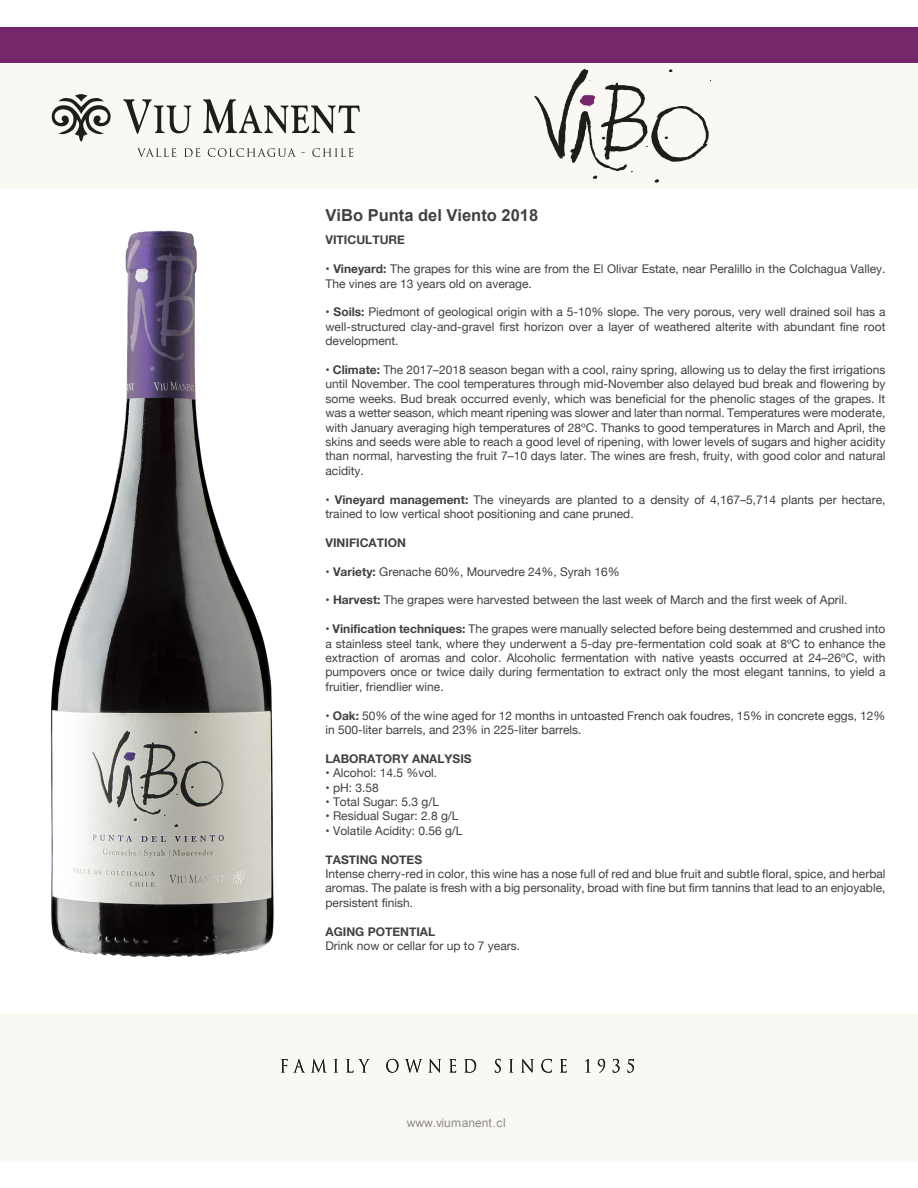
<style>
.page{position:relative;width:918px;height:1188px;background:#fff}
.page>*{position:absolute;margin:0;border:0;box-sizing:border-box;transform-origin:0 0}
.t1{font:700 16.5px "Arial";color:#424041}
.t2{font:12px/14.4px "Helvetica Neue";color:#423f40;text-align:justify}
.t3{font:700 12px "Helvetica Neue";color:#423f40}
.t4{font:12px "Arial";color:#8f8b8e}
.s1{font-weight:700}
</style>
<div class="page">
<div style="left:0;top:64px;width:918px;height:125px;background:#f9f8f2"></div>
<svg style="left:51px;top:94px;width:60px;height:48px"></svg>
<svg style="left:123px;top:99px;width:68px;height:35px"></svg>
<svg style="left:203px;top:99px;width:157px;height:34px"></svg>
<svg style="left:137px;top:148px;width:39px;height:9px"></svg>
<svg style="left:184px;top:148px;width:16px;height:9px"></svg>
<svg style="left:208px;top:148px;width:88px;height:9px"></svg>
<svg style="left:312px;top:148px;width:41px;height:9px"></svg>
<div style="left:1px;top:27px;width:917px;height:36px;background:#75276c"></div>
<svg style="left:534px;top:69px;width:177px;height:114px"></svg>
<div style="left:0;top:1013px;width:918px;height:148px;background:#f9f8f2"></div>
<svg style="left:281px;top:1059px;width:23px;height:13px"></svg>
<svg style="left:312px;top:1059px;width:14px;height:13px"></svg>
<svg style="left:334px;top:1059px;width:4px;height:13px"></svg>
<svg style="left:346px;top:1059px;width:24px;height:14px"></svg>
<svg style="left:386px;top:1059px;width:12px;height:14px"></svg>
<svg style="left:405px;top:1059px;width:17px;height:14px"></svg>
<svg style="left:429px;top:1059px;width:12px;height:14px"></svg>
<svg style="left:449px;top:1059px;width:7px;height:14px"></svg>
<svg style="left:464px;top:1059px;width:12px;height:14px"></svg>
<svg style="left:495px;top:1059px;width:6px;height:14px"></svg>
<svg style="left:509px;top:1059px;width:4px;height:13px"></svg>
<svg style="left:521px;top:1059px;width:13px;height:14px"></svg>
<svg style="left:541px;top:1059px;width:11px;height:14px"></svg>
<svg style="left:560px;top:1059px;width:7px;height:14px"></svg>
<svg style="left:585px;top:1059px;width:4px;height:13px"></svg>
<svg style="left:598px;top:1059px;width:7px;height:14px"></svg>
<svg style="left:613px;top:1059px;width:7px;height:14px"></svg>
<svg style="left:628px;top:1059px;width:6px;height:14px"></svg>
<img style="left:50px;top:230px;width:224px;height:727px">
<h1 class="t1" style="left:326px;top:204px;width:214px">ViBo Punta del Viento 2018</h1>
<p class="t3" style="left:326px;top:231px;width:81px">VITICULTURE</p>
<p class="t2" style="left:326px;top:262px;width:562px"><span class="s1">• Vineyard:</span> The grapes for this wine are from the El Olivar Estate, near Peralillo in the Colchagua Valley.<br>The vines are 13 years old on average.</p>
<p class="t2" style="left:326px;top:306px;width:562px"><span class="s1">• Soils:</span> Piedmont of geological origin with a 5-10% slope. The very porous, very well drained soil has a well-structured clay-and-gravel first horizon over a layer of weathered alterite with abundant fine root development.</p>
<p class="t2" style="left:326px;top:363px;width:562px"><span class="s1">• Climate:</span> The 2017–2018 season began with a cool, rainy spring, allowing us to delay the first irrigations until November. The cool temperatures through mid-November also delayed bud break and flowering by some weeks. Bud break occurred evenly, which was beneficial for the phenolic stages of the grapes. It was a wetter season, which meant ripening was slower and later than normal. Temperatures were moderate, with January averaging high temperatures of 28ºC. Thanks to good temperatures in March and April, the skins and seeds were able to reach a good level of ripening, with lower levels of sugars and higher acidity than normal, harvesting the fruit 7–10 days later. The wines are fresh, fruity, with good color and natural acidity.</p>
<p class="t2" style="left:326px;top:493px;width:562px"><span class="s1">• Vineyard management:</span> The vineyards are planted to a density of 4,167–5,714 plants per hectare, trained to low vertical shoot positioning and cane pruned.</p>
<p class="t3" style="left:326px;top:533px;width:82px">VINIFICATION</p>
<p class="t2" style="left:326px;top:565px;width:296px"><span class="s1">• Variety:</span> Grenache 60%, Mourvedre 24%, Syrah 16%</p>
<p class="t2" style="left:326px;top:594px;width:524px"><span class="s1">• Harvest:</span> The grapes were harvested between the last week of March and the first week of April.</p>
<p class="t2" style="left:326px;top:622px;width:562px"><span class="s1">• Vinification techniques:</span> The grapes were manually selected before being destemmed and crushed into a stainless steel tank, where they underwent a 5-day pre-fermentation cold soak at 8ºC to enhance the extraction of aromas and color. Alcoholic fermentation with native yeasts occurred at 24–26ºC, with pumpovers once or twice daily during fermentation to extract only the most elegant tannins, to yield a fruitier, friendlier wine.</p>
<p class="t2" style="left:326px;top:709px;width:561px"><span class="s1">• Oak:</span> 50% of the wine aged for 12 months in untoasted French oak foudres, 15% in concrete eggs, 12% in 500-liter barrels, and 23% in 225-liter barrels.</p>
<p class="t3" style="left:326px;top:749px;width:148px">LABORATORY ANALYSIS</p>
<p class="t2" style="left:326px;top:766px;width:113px">• Alcohol: 14.5 %vol.</p>
<p class="t2" style="left:326px;top:781px;width:55px">• pH: 3.58</p>
<p class="t2" style="left:326px;top:795px;width:115px">• Total Sugar: 5.3 g/L</p>
<p class="t2" style="left:326px;top:810px;width:135px">• Residual Sugar: 2.8 g/L</p>
<p class="t2" style="left:326px;top:824px;width:139px">• Volatile Acidity: 0.56 g/L</p>
<p class="t3" style="left:326px;top:850px;width:98px">TASTING NOTES</p>
<p class="t2" style="left:326px;top:867px;width:562px">Intense cherry-red in color, this wine has a nose full of red and blue fruit and subtle floral, spice, and herbal aromas. The palate is fresh with a big personality, broad with fine but firm tannins that lead to an enjoyable, persistent finish.</p>
<p class="t3" style="left:326px;top:922px;width:111px">AGING POTENTIAL</p>
<p class="t2" style="left:326px;top:939px;width:196px">Drink now or cellar for up to 7 years.</p>
<p class="t4" style="left:407px;top:1115px;width:101px">www.viumanent.cl</p>
</div>
